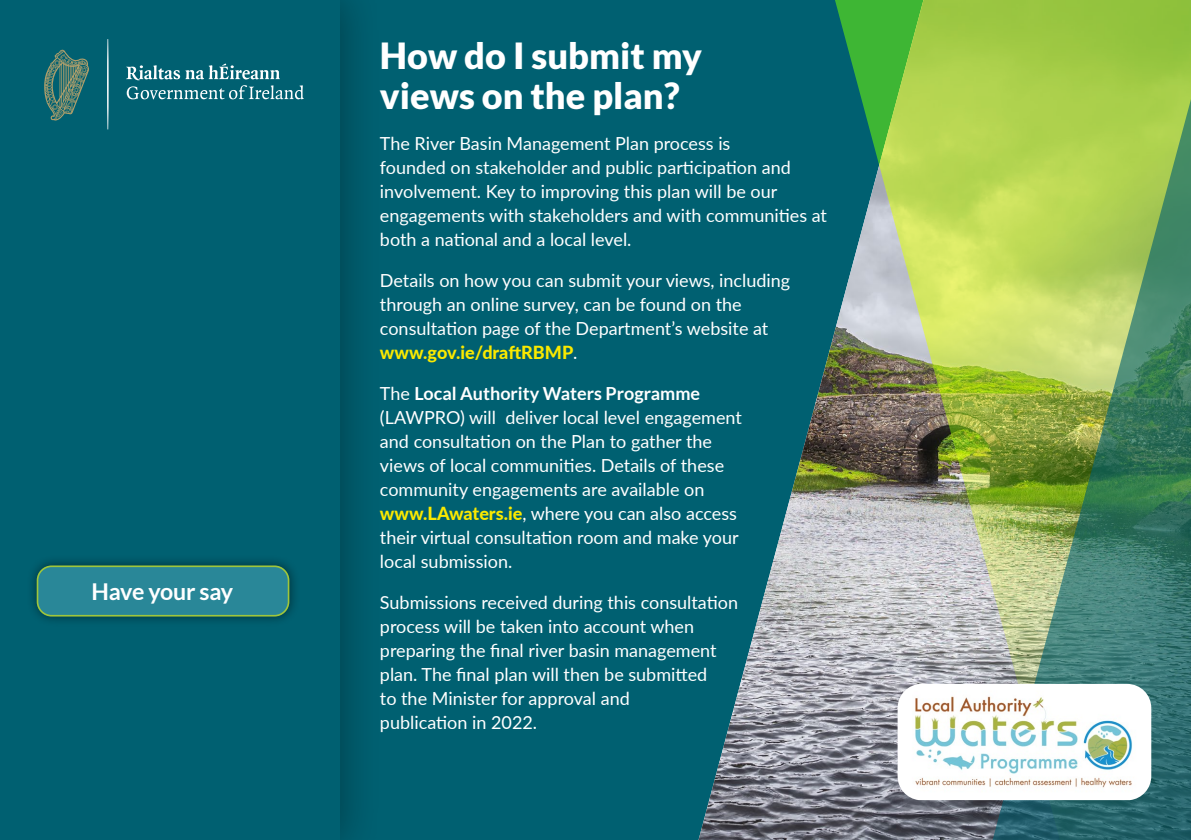
<style>
.page{position:relative;width:1191px;height:840px;background:#fff}
.page>*{position:absolute;margin:0;border:0;box-sizing:border-box;transform-origin:0 0}
.t1{font:900 36px/40px "Lato";color:#fff}
.t2{font:700 23.2px "Lato";letter-spacing:-.02em;color:#fff}
.t3{font:18px/24px "Lato";color:#fff}
.s1{font-weight:800;color:#fae900}
.s2{font-weight:700}
</style>
<div class="page">
<div style="left:185px;top:0;width:1006px;height:839px;background:#006071"></div>
<div style="left:0;top:0;width:383px;height:839px;background:#000;opacity:.3"></div>
<div style="left:0;top:0;width:339px;height:839px;background:#006071"></div>
<svg style="left:126px;top:63px;width:178px;height:36px"></svg>
<svg style="left:107px;top:39px;width:2px;height:90px"></svg>
<svg style="left:44px;top:50px;width:45px;height:70px"></svg>
<img style="left:698px;top:330px;width:137px;height:509px">
<img style="left:835px;top:0;width:157px;height:839px">
<img style="left:992px;top:0;width:199px;height:839px">
<img style="left:897px;top:683px;width:254px;height:116px">
<div style="left:26px;top:554px;width:274px;height:73px;background:#000;opacity:.5"></div>
<div style="left:38px;top:566px;width:250px;height:49px;background:#298798;border-radius:14px"></div>
<div style="left:37px;top:565px;width:252px;height:51px;border:2px solid #9fc63b;border-radius:14px"></div>
<p class="t2" style="left:91px;top:578px;width:143px">Have your say</p>
<h1 class="t1" style="left:380px;top:35px;width:323px">How do I submit my views on the plan?</h1>
<p class="t3" style="left:380px;top:130px;width:448px">The River Basin Management Plan process is<br>founded on stakeholder and public participation and involvement. Key to improving this plan will be our engagements with stakeholders and with communities at both a national and a local level.</p>
<p class="t3" style="left:380px;top:267px;width:412px">Details on how you can submit your views, including through an online survey, can be found on the consultation page of the Department’s website at <span class="s1">www.gov.ie/draftRBMP</span>.</p>
<p class="t3" style="left:380px;top:380px;width:363px">The <span class="s2">Local Authority Waters Programme </span>(LAWPRO) will deliver local level engagement and consultation on the Plan to gather the views of local communities. Details of these community engagements are available on <span class="s1">www.LAwaters.ie</span>, where you can also access their virtual consultation room and make your local submission.</p>
<p class="t3" style="left:380px;top:589px;width:360px">Submissions received during this consultation process will be taken into account when preparing the final river basin management plan. The final plan will then be submitted<br>to the Minister for approval and<br>publication in 2022.</p>
</div>
